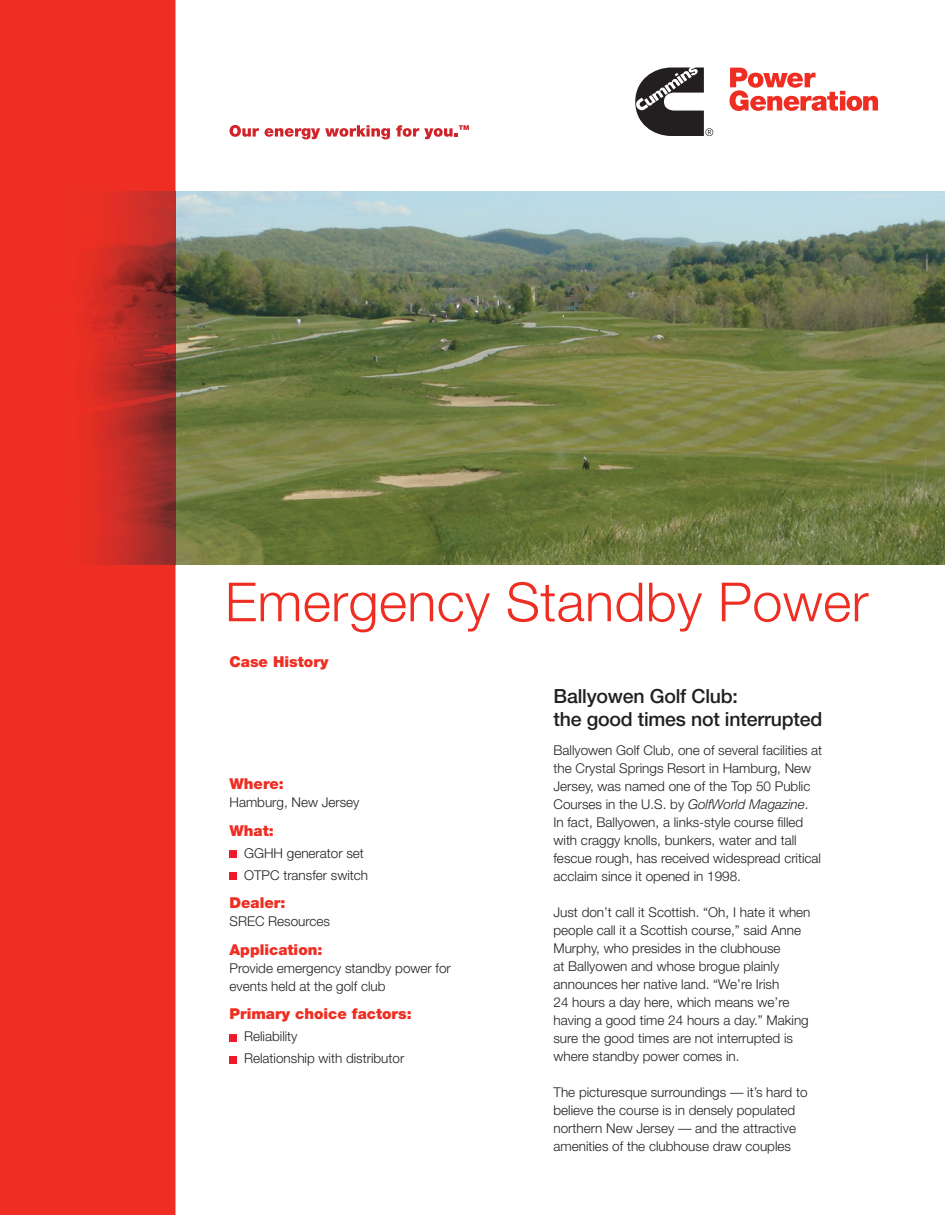
<style>
.page{position:relative;width:945px;height:1215px;background:#fff}
.page>*{position:absolute;margin:0;border:0;box-sizing:border-box;transform-origin:0 0}
.t1{font:300 54px "Helvetica Neue";letter-spacing:.005em;color:#ee2e22}
.t2{font:500 19.5px/22.5px "Helvetica Neue";letter-spacing:-.01em;color:#231f20}
.t3{font:900 15px "Helvetica Neue";color:#ee2e22}
.t4{font:300 13.5px/18px "Helvetica Neue";color:#231f20}
.s1{font-style:italic}
</style>
<div class="page">
<div style="left:230px;top:851px;width:7px;height:7px;background:#ee1b2c"></div>
<div style="left:230px;top:873px;width:7px;height:7px;background:#ee1b2c"></div>
<div style="left:230px;top:1034px;width:7px;height:7px;background:#ee1b2c"></div>
<div style="left:230px;top:1056px;width:7px;height:7px;background:#ee1b2c"></div>
<svg style="left:729px;top:68px;width:149px;height:43px"></svg>
<svg style="left:635px;top:68px;width:78px;height:68px"></svg>
<svg style="left:230px;top:125px;width:29px;height:12px"></svg>
<svg style="left:265px;top:125px;width:125px;height:14px"></svg>
<svg style="left:396px;top:125px;width:73px;height:14px"></svg>
<img style="left:176px;top:191px;width:769px;height:373px">
<svg style="left:0;top:0;width:176px;height:1215px;fill:#ee2e22"></svg>
<p class="t1" style="left:225px;top:569px;width:645px">Emergency Standby Power</p>
<p class="t3" style="left:230px;top:652px;width:101px">Case History</p>
<p class="t3" style="left:230px;top:775px;width:56px">Where:</p>
<p class="t4" style="left:230px;top:793px;width:132px">Hamburg, New Jersey</p>
<p class="t3" style="left:230px;top:821px;width:46px">What:</p>
<p class="t4" style="left:244px;top:842px;width:126px;line-height:22px">GGHH generator set<br>OTPC transfer switch</p>
<p class="t3" style="left:230px;top:894px;width:58px">Dealer:</p>
<p class="t4" style="left:230px;top:912px;width:102px">SREC Resources</p>
<p class="t3" style="left:230px;top:941px;width:95px">Application:</p>
<p class="t4" style="left:230px;top:959px;width:223px">Provide emergency standby power for events held at the golf club</p>
<p class="t3" style="left:230px;top:1005px;width:184px">Primary choice factors:</p>
<p class="t4" style="left:244px;top:1025px;width:162px;line-height:22px">Reliability<br>Relationship with distributor</p>
<p class="t2" style="left:554px;top:685px;width:270px">Ballyowen Golf Club:<br>the good times not interrupted</p>
<p class="t4" style="left:554px;top:741px;width:270px">Ballyowen Golf Club, one of several facilities at the Crystal Springs Resort in Hamburg, New Jersey, was named one of the Top 50 Public Courses in the U.S. by <span class="s1">GolfWorld Magazine</span>.<br>In fact, Ballyowen, a links-style course filled with craggy knolls, bunkers, water and tall fescue rough, has received widespread critical acclaim since it opened in 1998.</p>
<p class="t4" style="left:554px;top:903px;width:259px">Just don’t call it Scottish. “Oh, I hate it when people call it a Scottish course,” said Anne Murphy, who presides in the clubhouse<br>at Ballyowen and whose brogue plainly announces her native land. “We’re Irish<br>24 hours a day here, which means we’re having a good time 24 hours a day.” Making sure the good times are not interrupted is where standby power comes in.</p>
<p class="t4" style="left:554px;top:1083px;width:256px">The picturesque surroundings — it’s hard to believe the course is in densely populated northern New Jersey — and the attractive amenities of the clubhouse draw couples</p>
</div>
